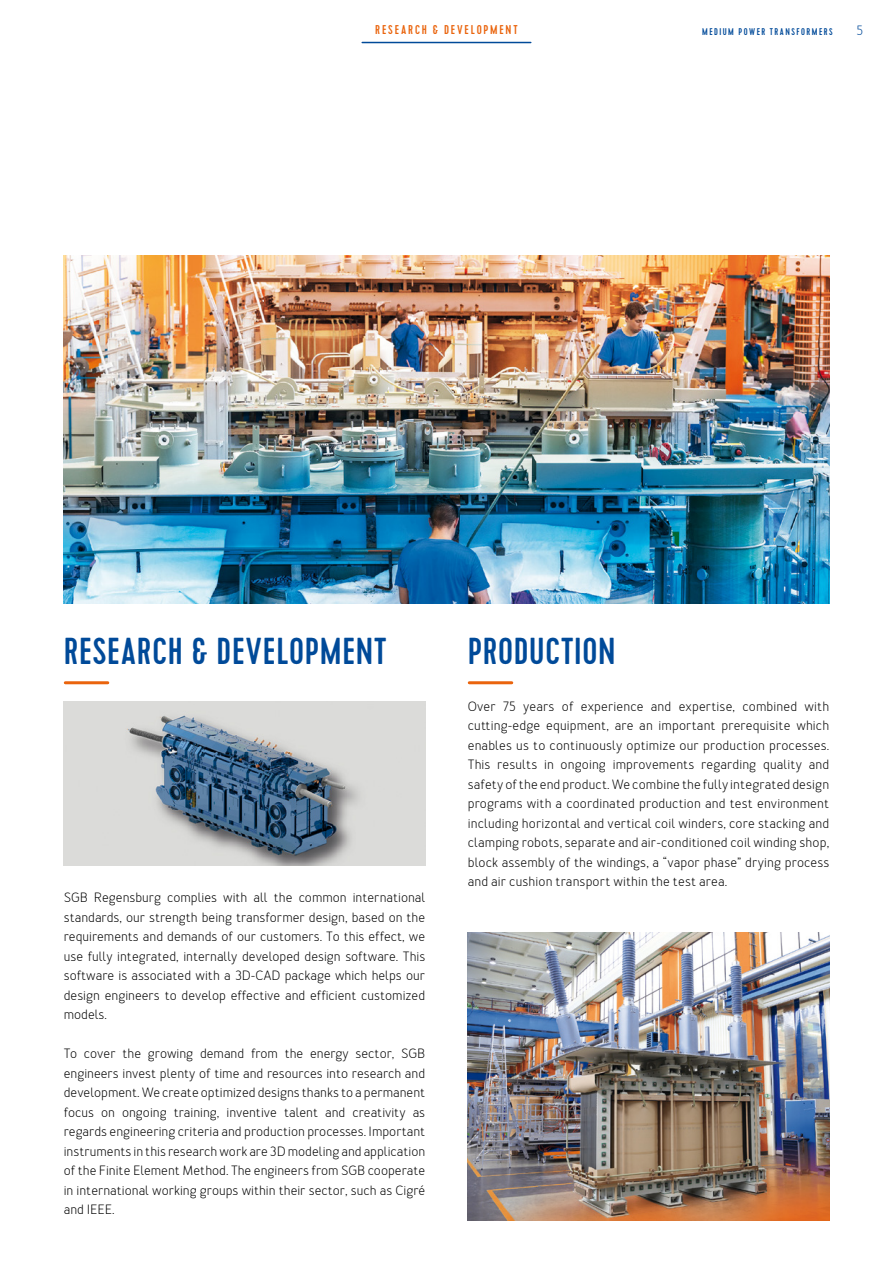
<style>
.page{position:relative;width:893px;height:1263px;background:#fff}
.page>*{position:absolute;margin:0;border:0;box-sizing:border-box;transform-origin:0 0}
.t1{font:500 37.5px "Cervo";letter-spacing:.02em;color:#004a99}
.t2{font:13.5px/19.5px "Merlo";color:#000;text-align:justify}
.t3{font:13.5px "Merlo";color:#004a99}
.t4{font:500 12.75px "Cervo";letter-spacing:.145em;color:#ea640d}
.t5{font:500 9.75px "Cervo";letter-spacing:.15em;color:#004a99}
</style>
<div class="page">
<hr style="left:362px;top:42px;width:169px;height:1px;background:#004a99">
<hr style="left:65px;top:681px;width:43px;height:3px;background:#ea640d">
<hr style="left:469px;top:681px;width:43px;height:3px;background:#ea640d">
<img style="left:64px;top:255px;width:765px;height:349px">
<img style="left:64px;top:701px;width:361px;height:164px">
<img style="left:468px;top:932px;width:361px;height:288px">
<p class="t4" style="left:375px;top:23px;width:144px">RESEARCH &amp; DEVELOPMENT</p>
<p class="t5" style="left:702px;top:26px;width:132px">MEDIUM POWER TRANSFORMERS</p>
<p class="t3" style="left:856px;top:22px;width:8px">5</p>
<h1 class="t1" style="left:64px;top:629px;width:324px">RESEARCH &amp; DEVELOPMENT</h1>
<h1 class="t1" style="left:468px;top:629px;width:149px">PRODUCTION</h1>
<p class="t2" style="left:64px;top:888px;width:363px">SGB Regensburg complies with all the common international standards, our strength being transformer design, based on the requirements and demands of our customers. To this effect, we use fully integrated, internally developed design software. This software is associated with a 3D-CAD package which helps our design engineers to develop effective and efficient customized models.</p>
<p class="t2" style="left:64px;top:1044px;width:363px">To cover the growing demand from the energy sector, SGB engineers invest plenty of time and resources into research and development. We create optimized designs thanks to a permanent focus on ongoing training, inventive talent and creativity as regards engineering criteria and production processes. Important instruments in this research work are 3D modeling and application of the Finite Element Method. The engineers from SGB cooperate in international working groups within their sector, such as Cigré and IEEE.</p>
<p class="t2" style="left:468px;top:697px;width:363px">Over 75 years of experience and expertise, combined with cutting-edge equipment, are an important prerequisite which enables us to continuously optimize our production processes.<br>This results in ongoing improvements regarding quality and safety of the end product. We combine the fully integrated design programs with a coordinated production and test environment including horizontal and vertical coil winders, core stacking and clamping robots, separate and air-conditioned coil winding shop, block assembly of the windings, a “vapor phase” drying process and air cushion transport within the test area.</p>
</div>
